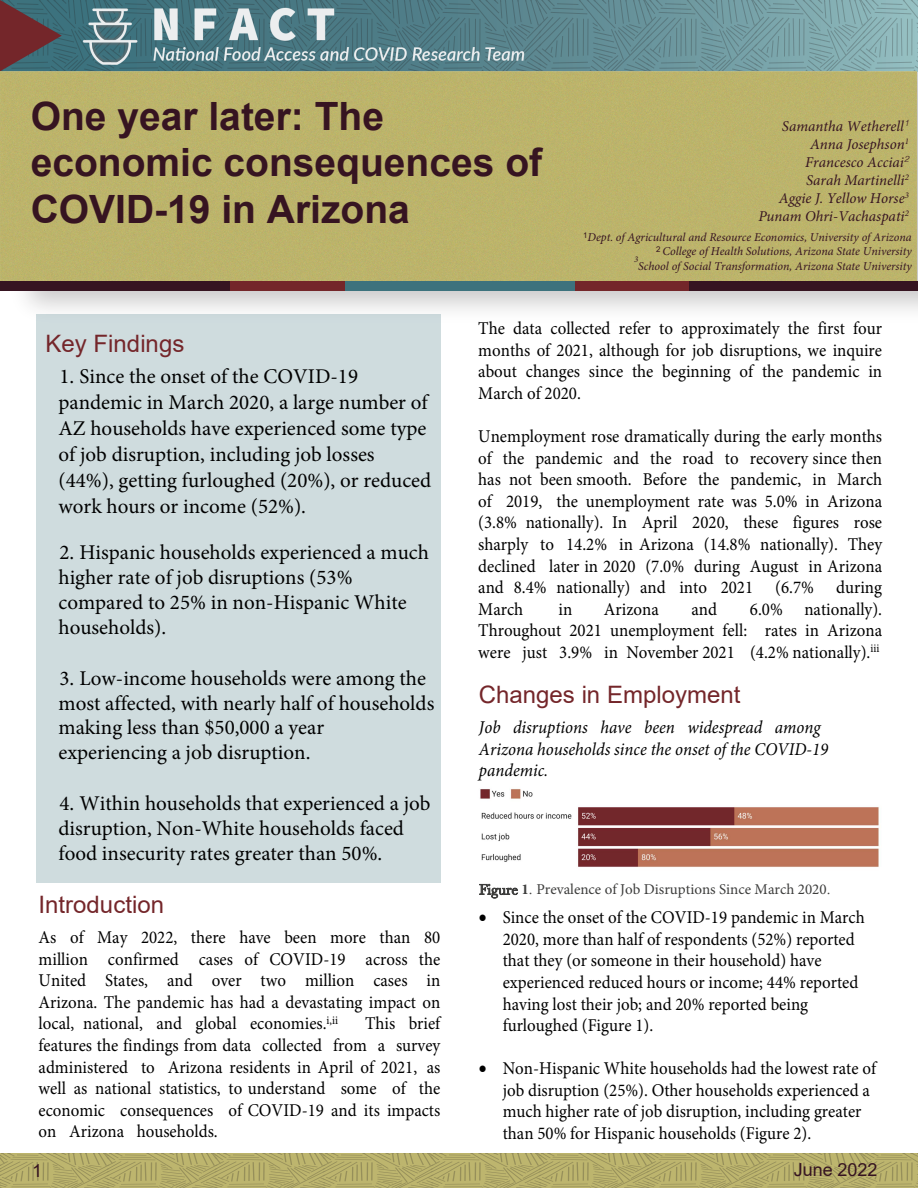
<style>
.page{position:relative;width:918px;height:1188px;background:#fff}
.page>*{position:absolute;margin:0;border:0;box-sizing:border-box;transform-origin:0 0}
.t1{font:700 39px/46.8px "Arial";color:#361421}
.t2{font:24px "Arial";color:#74262a}
.t3{font:24px "Arial";color:#74262a}
.t4{font:21px/24.9px "Minion Pro";color:#000}
.t5{font:18px/21.6px "Minion Pro";color:#000;text-align:justify;scale:.94 1}
.t6{font:italic 18px/21.6px "Minion Pro";color:#000;scale:.94 1}
.t7{font:18px "Arial";color:#361421}
.t8{font:italic 15px/18px "Minion Pro";color:#361421;text-align:right}
.t9{font:15px "Minion Pro";color:#3d3d3c}
.t10{font:italic 12px/14.1px "Minion Pro";color:#361421;text-align:right}
.t11{font:italic 8.7px "Minion Pro";color:#361421}
.s1{font-family:"Baskerville"}
.s2{font-weight:700}
</style>
<div class="page">
<svg style="left:62px;top:0;width:856px;height:17px;background:#638e95"></svg>
<svg style="left:0;top:0;width:62px;height:17px"></svg>
<svg style="left:0;top:1153px;width:918px;height:35px;background:#b2ab68"></svg>
<img style="left:0;top:17px;width:918px;height:319px">
<div style="left:37px;top:314px;width:404px;height:569px;background:#cfdcde"></div>
<div style="left:0;top:281px;width:918px;height:10px;background:#361421"></div>
<div style="left:230px;top:281px;width:459px;height:10px;background:#74262a"></div>
<div style="left:345px;top:281px;width:230px;height:10px;background:#3d727d"></div>
<img style="left:480px;top:789px;width:399px;height:78px">
<img style="left:82px;top:6px;width:445px;height:60px">
<h1 class="t1" style="left:31px;top:93px;width:513px">One year later: The economic consequences of<br>COVID-19 in Arizona</h1>
<p class="t8" style="left:758px;top:117px;width:152px">Samantha Wetherell<sup>1<br></sup>Anna Josephson<sup>1<br></sup>Francesco Acciai<sup>2<br></sup>Sarah Martinelli<sup>2<br></sup>Aggie J. Yellow Horse<sup>3<br></sup>Punam Ohri-Vachaspati<sup>2</sup></p>
<p class="t10" style="left:583px;top:230px;width:330px"><sup>1</sup>Dept. of Agricultural and Resource Economics, University of Arizona<br><sup>2</sup> College of Health Solutions, Arizona State University</p>
<p class="t11" style="left:634px;top:254px;width:6px">3</p>
<p class="t10" style="left:638px;top:259px;width:275px">School of Social Transformation, Arizona State University</p>
<h2 class="t2" style="left:46px;top:327px;width:140px">Key Findings</h2>
<p class="t4" style="left:58px;top:363px;width:374px;line-height:26px">1. Since the onset of the COVID-19 pandemic in March 2020, a large number of AZ households have experienced some type of job disruption, including job losses (44%), getting furloughed (20%), or reduced work hours or income (52%).</p>
<p class="t4" style="left:58px;top:540px;width:372px">2. Hispanic households experienced a much higher rate of job disruptions (53% compared to 25% in non-Hispanic White households).</p>
<p class="t4" style="left:58px;top:666px;width:377px">3. Low-income households were among the most affected, with nearly half of households making less than $50,000 a year experiencing a job disruption.</p>
<p class="t4" style="left:58px;top:791px;width:374px">4. Within households that experienced a job disruption, Non-White households faced food insecurity rates greater than 50%.</p>
<h2 class="t2" style="left:39px;top:888px;width:127px">Introduction</h2>
<p class="t5" style="left:39px;top:927px;width:429px">As of May 2022, there have been more than 80 million confirmed cases of COVID-19 across the United States, and over two million cases in Arizona. The pandemic has had a devastating impact on local, national, and global economies.<sup>i,ii</sup></p>
<p class="t5" style="left:39px;top:1013px;width:429px;text-indent:326px">This brief features the findings from data collected from a survey administered to Arizona residents in April of 2021, as well as national statistics, to understand some of the economic consequences of COVID-19 and its impacts on Arizona households.</p>
<p class="t5" style="left:478px;top:318px;width:431px">The data collected refer to approximately the first four months of 2021, although for job disruptions, we inquire about changes since the beginning of the pandemic in March of 2020.</p>
<p class="t5" style="left:478px;top:426px;width:431px">Unemployment rose dramatically during the early months of the pandemic and the road to recovery since then has not been smooth. Before the pandemic, in March of 2019, the unemployment rate was 5.0% in Arizona (3.8% nationally). In April 2020, these figures rose sharply to 14.2% in Arizona (14.8% nationally). They declined later in 2020 (7.0% during August in Arizona and 8.4% nationally) and into 2021 (6.7% during March</p>
<p class="t5" style="left:478px;top:598px;width:431px;text-indent:272px">6.0% nationally).<br>Throughout 2021 unemployment fell: rates in Arizona were just 3.9% in November 2021 (4.2% nationally).<sup>iii</sup></p>
<h2 class="t3" style="left:479px;top:678px;width:263px">Changes in Employment</h2>
<p class="t6" style="left:479px;top:717px;width:373px">Job disruptions have been widespread among<br>Arizona households since the onset of the COVID-19 pandemic.</p>
<p class="t5" style="left:559px;top:598px;width:16px">in</p>
<p class="t5" style="left:604px;top:598px;width:60px">Arizona</p>
<p class="t5" style="left:692px;top:598px;width:29px">and</p>
<p class="t9" style="left:479px;top:880px;width:353px"><span class="s1">Figure</span> <span class="s2">1</span><span class="s1">.</span> Prevalence of Job Disruptions Since March 2020<span class="s1">.</span></p>
<p class="t5" style="left:503px;top:907px;width:387px;text-align:left;text-indent:-24px">• Since the onset of the COVID-19 pandemic in March 2020, more than half of respondents (52%) reported that they (or someone in their household) have experienced reduced hours or income; 44% reported having lost their job; and 20% reported being furloughed (Figure 1).</p>
<p class="t5" style="left:503px;top:1058px;width:399px;text-align:left;text-indent:-24px">• Non-Hispanic White households had the lowest rate of job disruption (25%). Other households experienced a much higher rate of job disruption, including greater than 50% for Hispanic households (Figure 2).</p>
<p class="t7" style="left:32px;top:1158px;width:12px">1</p>
<p class="t7" style="left:794px;top:1157px;width:85px">June 2022</p>
</div>
